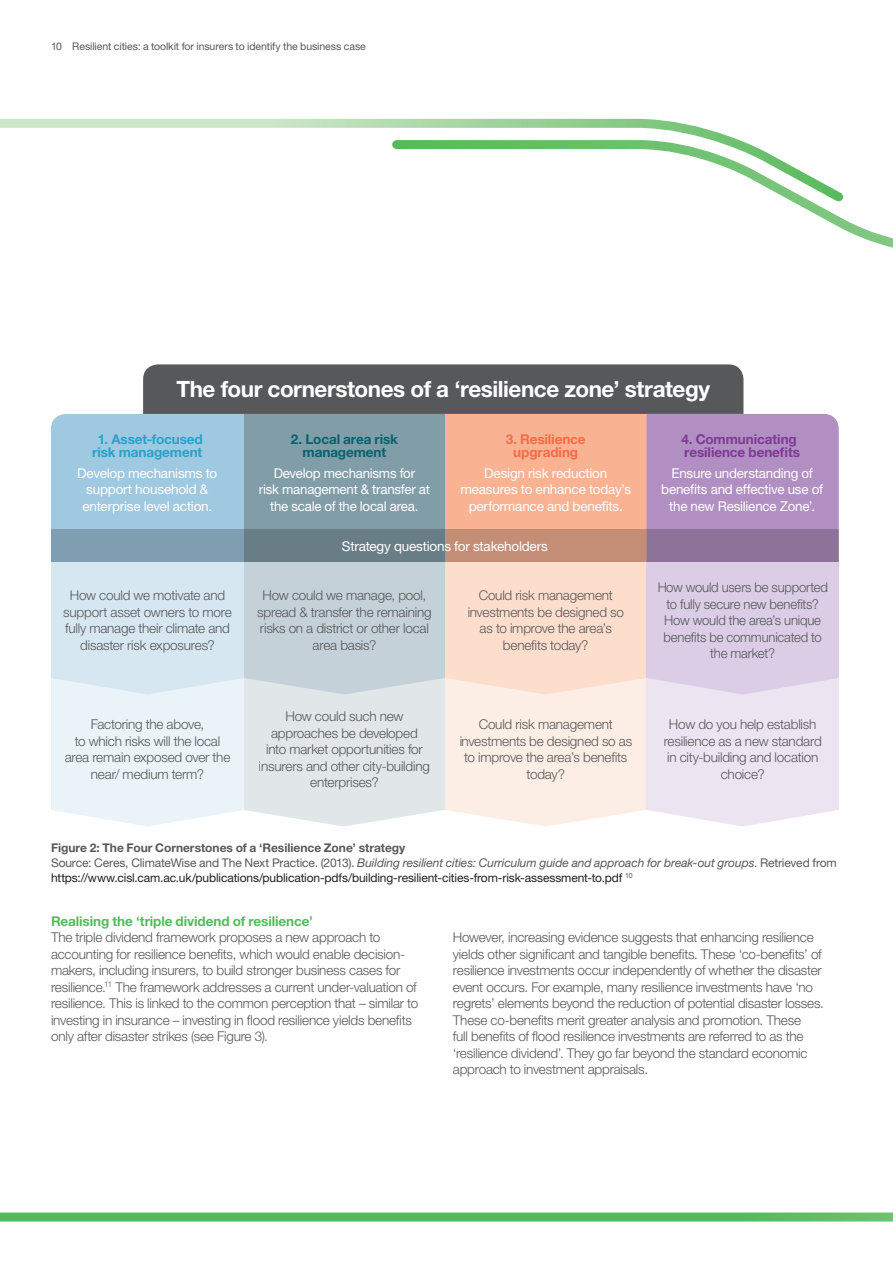
<style>
.page{position:relative;width:893px;height:1263px;background:#fff}
.page>*{position:absolute;margin:0;border:0;box-sizing:border-box;transform-origin:0 0}
.Body_copy_9pt__posit{font:700 22.5px "Helvetica Neue LT Std";letter-spacing:-.02em;color:#fff}
.Body_copy_9pt__posit-2{font:300 13.5px/16.5px "Helvetica Neue LT Std";letter-spacing:-.015em;color:#57585a;text-align:center}
.Body-text-regular_No{font:300 13.5px/16.5px "Helvetica Neue LT Std";letter-spacing:-.015em;color:#57585a}
.Body_copy_9pt__posit-3{font:13.5px/16.5px "Helvetica Neue LT Std";letter-spacing:-.015em;color:#fff;text-align:center}
.Body_copy_9pt__posit-4{font:700 13.5px "Helvetica Neue LT Std";letter-spacing:-.005em;color:#54ba5d}
.Body_copy_9pt__posit-5{font:700 13.5px/13.5px "Helvetica Neue LT Std";letter-spacing:-.005em;color:#7f3896}
.Body_copy_9pt__posit-6{font:700 13.5px/13.5px "Helvetica Neue LT Std";letter-spacing:-.005em;color:#2aa1c9;text-align:center}
.Body_copy_9pt__posit-7{font:700 13.5px/13.5px "Helvetica Neue LT Std";letter-spacing:-.005em;color:#076270;text-align:center}
.Body_copy_9pt__posit-8{font:700 13.5px/13.5px "Helvetica Neue LT Std";letter-spacing:-.005em;color:#f36d43;text-align:center}
.Footnotes_and_captio{font:12px/15px "Helvetica Neue LT Std";letter-spacing:-.01em;color:#231f20}
.t1{font:10.5px "Helvetica Neue LT Std";letter-spacing:-.005em;color:#57585a}
.s1{font-weight:700;color:#57585a}
.s2{color:#57585a}
.s3{font-style:italic;color:#57585a}
</style>
<div class="page">
<svg style="left:806px;top:209px;width:87px;height:39px"></svg>
<svg style="left:0;top:118px;width:843px;height:91px"></svg>
<svg style="left:0;top:1212px;width:893px;height:10px;background:#67c16e"></svg>
<div style="left:51px;top:678px;width:193px;height:132px;background:#eaf3f8"></div>
<div style="left:244px;top:678px;width:201px;height:132px;background:#e1e6e9"></div>
<div style="left:445px;top:678px;width:202px;height:132px;background:#fdeee5"></div>
<div style="left:647px;top:678px;width:192px;height:132px;background:#ece5f1"></div>
<svg style="left:51px;top:364px;width:788px;height:165px;background:#a39da7"></svg>
<svg style="left:54px;top:810px;width:782px;height:16px"></svg>
<svg style="left:51px;top:529px;width:788px;height:33px;background:#8e8690"></svg>
<div style="left:51px;top:562px;width:193px;height:116px;background:#d7e7f1"></div>
<div style="left:244px;top:562px;width:201px;height:116px;background:#c4d1d8"></div>
<div style="left:445px;top:562px;width:202px;height:116px;background:#fddecd"></div>
<div style="left:647px;top:562px;width:192px;height:116px;background:#dacde5"></div>
<svg style="left:54px;top:678px;width:782px;height:16px"></svg>
<p class="t1" style="left:51px;top:40px;width:316px">10 Resilient cities: a toolkit for insurers to identify the business case</p>
<p class="Body_copy_9pt__posit" style="left:176px;top:375px;width:535px">The four cornerstones of a ‘resilience zone’ strategy</p>
<p class="Body_copy_9pt__posit-7" style="left:291px;top:432px;width:109px">2. Local area risk management</p>
<p class="Body_copy_9pt__posit-3" style="left:259px;top:465px;width:172px">Develop mechanisms for<br>risk management &amp; transfer at the scale of the local area.</p>
<p class="Body_copy_9pt__posit-5" style="left:681px;top:432px;width:120px">4. Communicating resilience benefits</p>
<p class="Body_copy_9pt__posit-3" style="left:661px;top:465px;width:163px">Ensure understanding of benefits and effective use of the new Resilience Zone’.</p>
<p class="Body_copy_9pt__posit-6" style="left:92px;top:432px;width:112px">1. Asset-focused risk management</p>
<p class="Body_copy_9pt__posit-3" style="left:77px;top:465px;width:142px">Develop mechanisms to support household &amp; enterprise level action.</p>
<p class="Body_copy_9pt__posit-8" style="left:506px;top:432px;width:81px">3. Resilience upgrading</p>
<p class="Body_copy_9pt__posit-3" style="left:460px;top:465px;width:172px">Design risk reduction measures to enhance today’s performance and benefits.</p>
<p class="Body_copy_9pt__posit-3" style="left:342px;top:537px;width:208px">Strategy questions for stakeholders</p>
<p class="Body_copy_9pt__posit-2" style="left:63px;top:587px;width:170px">How could we motivate and support asset owners to more fully manage their climate and disaster risk exposures?</p>
<p class="Body_copy_9pt__posit-2" style="left:257px;top:587px;width:176px">How could we manage, pool, spread &amp; transfer the remaining risks on a district or other local area basis?</p>
<p class="Body_copy_9pt__posit-2" style="left:467px;top:587px;width:158px">Could risk management investments be designed so as to improve the area’s benefits today?</p>
<p class="Body_copy_9pt__posit-2" style="left:657px;top:579px;width:172px">How would users be supported to fully secure new benefits?<br>How would the area’s unique benefits be communicated to the market?</p>
<p class="Body_copy_9pt__posit-2" style="left:65px;top:716px;width:167px">Factoring the above,<br>to which risks will the local area remain exposed over the near/ medium term?</p>
<p class="Body_copy_9pt__posit-2" style="left:259px;top:708px;width:172px">How could such new approaches be developed<br>into market opportunities for insurers and other city-building enterprises?</p>
<p class="Body_copy_9pt__posit-2" style="left:459px;top:716px;width:174px">Could risk management investments be designed so as to improve the area’s benefits today?</p>
<p class="Body_copy_9pt__posit-2" style="left:664px;top:716px;width:160px">How do you help establish resilience as a new standard in city-building and location choice?</p>
<p class="Footnotes_and_captio" style="left:51px;top:840px;width:787px"><span class="s1">Figure 2: The Four Cornerstones of a ‘Resilience Zone’ strategy<br></span><span class="s2">Source: Ceres, ClimateWise and The Next Practice. (2013).</span> <span class="s3">Building resilient cities: Curriculum guide and approach for break-out groups</span><span class="s2">. Retrieved from </span>https://www.cisl.cam.ac.uk/publications/publication-pdfs/building-resilient-cities-from-risk-assessment-to.pdf <sup>10</sup></p>
<p class="Body_copy_9pt__posit-4" style="left:51px;top:912px;width:263px">Realising the ‘triple dividend of resilience’</p>
<p class="Body-text-regular_No" style="left:51px;top:929px;width:369px">The triple dividend framework proposes a new approach to accounting for resilience benefits, which would enable decision&shy;makers, including insurers, to build stronger business cases for resilience.<sup>11</sup> The framework addresses a current under-valuation of resilience. This is linked to the common perception that – similar to investing in insurance – investing in flood resilience yields benefits only after disaster strikes (see Figure 3).</p>
<p class="Body_copy_9pt__posit-2" style="left:453px;top:929px;width:373px;text-align:left">However, increasing evidence suggests that enhancing resilience yields other significant and tangible benefits. These ‘co-benefits’ of resilience investments occur independently of whether the disaster event occurs. For example, many resilience investments have ‘no regrets’ elements beyond the reduction of potential disaster losses.<br>These co-benefits merit greater analysis and promotion. These<br>full benefits of flood resilience investments are referred to as the ‘resilience dividend’. They go far beyond the standard economic approach to investment appraisals.</p>
</div>
